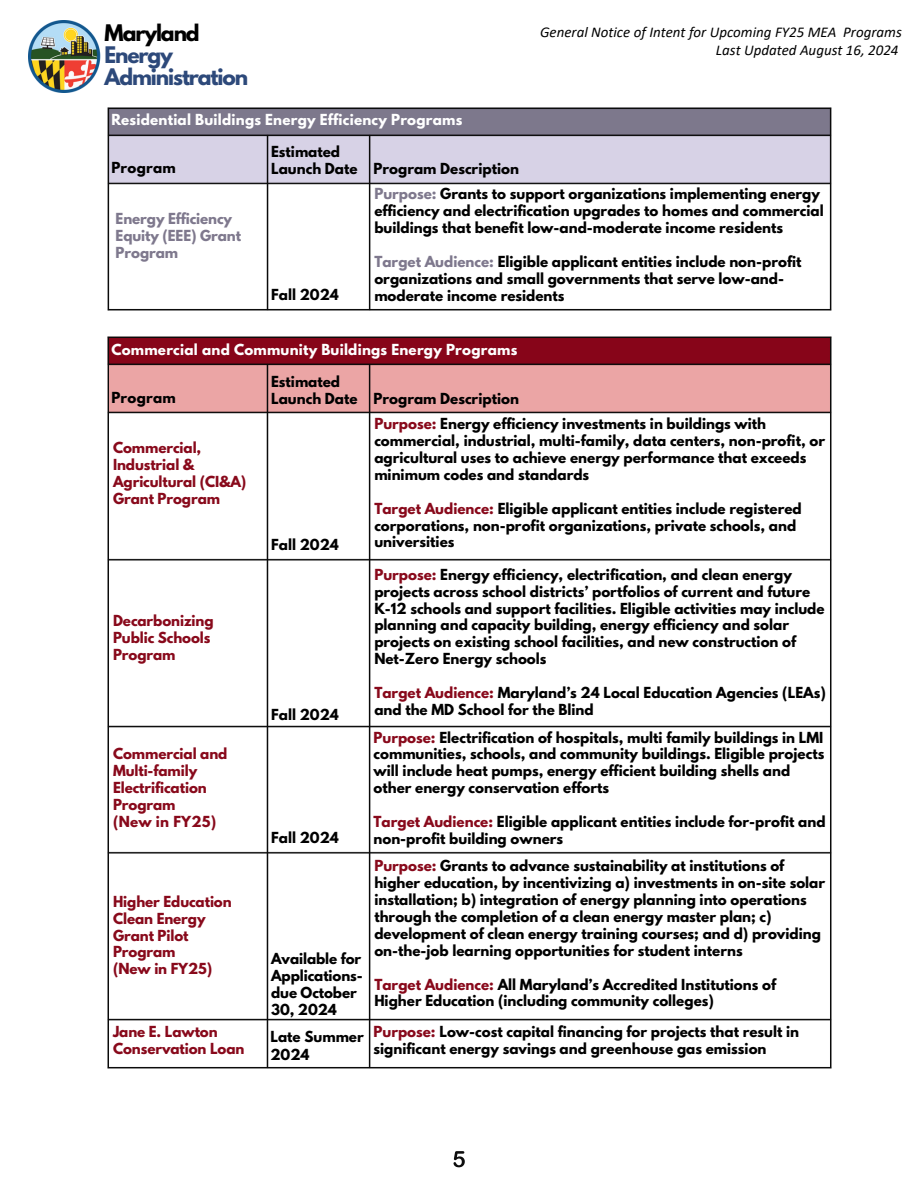
<style>
.page{position:relative;width:918px;height:1188px;background:#fff}
.page>*{position:absolute;margin:0;border:0;box-sizing:border-box;transform-origin:0 0}
.t1{font:700 20.25px/22.4px "League Spartan";letter-spacing:-.055em;color:#2d497a}
.t2{font:italic 15px "Calibri";color:#000}
.t3{font:700 13.5px/16.8px "League Spartan";color:#000}
.t4{font:700 13.5px/16.8px "League Spartan";letter-spacing:-.005em;color:#88091b}
.t5{font:700 13.5px "League Spartan";letter-spacing:.015em;color:#fff}
.t6{font:700 13.5px/16.8px "League Spartan";letter-spacing:-.005em;color:#7e788d}
.s1{color:#000}
.s2{color:#7e788d}
.s3{color:#88091b}
</style>
<div class="page">
<img style="left:107px;top:107px;width:725px;height:204px">
<img style="left:107px;top:336px;width:725px;height:733px">
<svg style="left:454px;top:1151px;width:11px;height:16px"></svg>
<img style="left:28px;top:20px;width:73px;height:72px">
<h2 class="t1" style="left:105px;top:24px;width:145px"><span class="s1">Maryland<br></span>Energy<br>Administration</h2>
<h2 class="t2" style="left:540px;top:26px;width:363px">General Notice of Intent for Upcoming FY25 MEA Programs</h2>
<h2 class="t2" style="left:716px;top:44px;width:184px">Last Updated August 16, 2024</h2>
<p class="t5" style="left:111px;top:113px;width:353px">Residential Buildings Energy Efficiency Programs</p>
<p class="t3" style="left:111px;top:161px;width:66px">Program</p>
<p class="t3" style="left:271px;top:145px;width:88px">Estimated<br>Launch Date</p>
<h2 class="t3" style="left:374px;top:162px;width:147px">Program Description</h2>
<h2 class="t3" style="left:374px;top:187px;width:451px"><span class="s2">Purpose:</span> Grants to support organizations implementing energy efficiency and electrification upgrades to homes and commercial buildings that benefit low-and-moderate income residents</h2>
<h2 class="t3" style="left:374px;top:255px;width:429px"><span class="s2">Target Audience:</span> Eligible applicant entities include non-profit organizations and small governments that serve low-and-</h2>
<h2 class="t6" style="left:116px;top:212px;width:127px">Energy Efficiency<br>Equity (EEE) Grant<br>Program</h2>
<h2 class="t3" style="left:271px;top:288px;width:69px">Fall 2024</h2>
<h2 class="t3" style="left:374px;top:288px;width:192px">moderate income residents</h2>
<h2 class="t5" style="left:111px;top:343px;width:408px">Commercial and Community Buildings Energy Programs</h2>
<h2 class="t3" style="left:111px;top:391px;width:66px">Program</h2>
<h2 class="t3" style="left:271px;top:375px;width:88px">Estimated<br>Launch Date</h2>
<h2 class="t3" style="left:374px;top:392px;width:147px">Program Description</h2>
<h2 class="t4" style="left:113px;top:441px;width:135px">Commercial,<br>Industrial &amp;<br>Agricultural (CI&amp;A)<br>Grant Program</h2>
<h2 class="t4" style="left:113px;top:614px;width:102px">Decarbonizing<br>Public Schools<br>Program</h2>
<h2 class="t4" style="left:113px;top:747px;width:116px">Commercial and<br>Multi-family<br>Electrification<br>Program<br>(New in FY25)</h2>
<h2 class="t4" style="left:113px;top:895px;width:120px">Higher Education<br>Clean Energy<br>Grant Pilot<br>Program<br>(New in FY25)</h2>
<p class="t4" style="left:113px;top:1025px;width:133px">Jane E. Lawton<br>Conservation Loan</p>
<h2 class="t3" style="left:271px;top:538px;width:69px">Fall 2024</h2>
<h2 class="t3" style="left:271px;top:708px;width:69px">Fall 2024</h2>
<h2 class="t3" style="left:271px;top:831px;width:69px">Fall 2024</h2>
<h2 class="t3" style="left:271px;top:952px;width:93px">Available for<br>Applications&shy;due October<br>30, 2024</h2>
<h2 class="t3" style="left:270px;top:1029px;width:95px;line-height:18px">Late Summer<br>2024</h2>
<h2 class="t3" style="left:374px;top:417px;width:452px"><span class="s3">Purpose:</span> Energy efficiency investments in buildings with commercial, industrial, multi-family, data centers, non-profit, or agricultural uses to achieve energy performance that exceeds minimum codes and standards</h2>
<h2 class="t3" style="left:374px;top:502px;width:429px"><span class="s3">Target Audience:</span> Eligible applicant entities include registered corporations, non-profit organizations, private schools, and universities</h2>
<h2 class="t3" style="left:374px;top:568px;width:452px"><span class="s3">Purpose:</span> Energy efficiency, electrification, and clean energy projects across school districts’ portfolios of current and future K-12 schools and support facilities. Eligible activities may include planning and capacity building, energy efficiency and solar projects on existing school facilities, and new construction of Net-Zero Energy schools</h2>
<h2 class="t3" style="left:374px;top:686px;width:453px"><span class="s3">Target Audience:</span> Maryland’s 24 Local Education Agencies (LEAs) and the MD School for the Blind</h2>
<h2 class="t3" style="left:374px;top:730px;width:452px"><span class="s3">Purpose:</span> Electrification of hospitals, multi family buildings in LMI communities, schools, and community buildings. Eligible projects will include heat pumps, energy efficient building shells and other energy conservation efforts</h2>
<h2 class="t3" style="left:374px;top:815px;width:454px"><span class="s3">Target Audience:</span> Eligible applicant entities include for-profit and non-profit building owners</h2>
<h2 class="t3" style="left:374px;top:859px;width:452px"><span class="s3">Purpose:</span> Grants to advance sustainability at institutions of higher education, by incentivizing a) investments in on-site solar installation; b) integration of energy planning into operations through the completion of a clean energy master plan; c) development of clean energy training courses; and d) providing on-the-job learning opportunities for student interns</h2>
<h2 class="t3" style="left:374px;top:977px;width:403px"><span class="s3">Target Audience:</span> All Maryland’s Accredited Institutions of<br>Higher Education (including community colleges)</h2>
<h2 class="t3" style="left:374px;top:1025px;width:427px"><span class="s3">Purpose:</span> Low-cost capital financing for projects that result in significant energy savings and greenhouse gas emission</h2>
</div>
